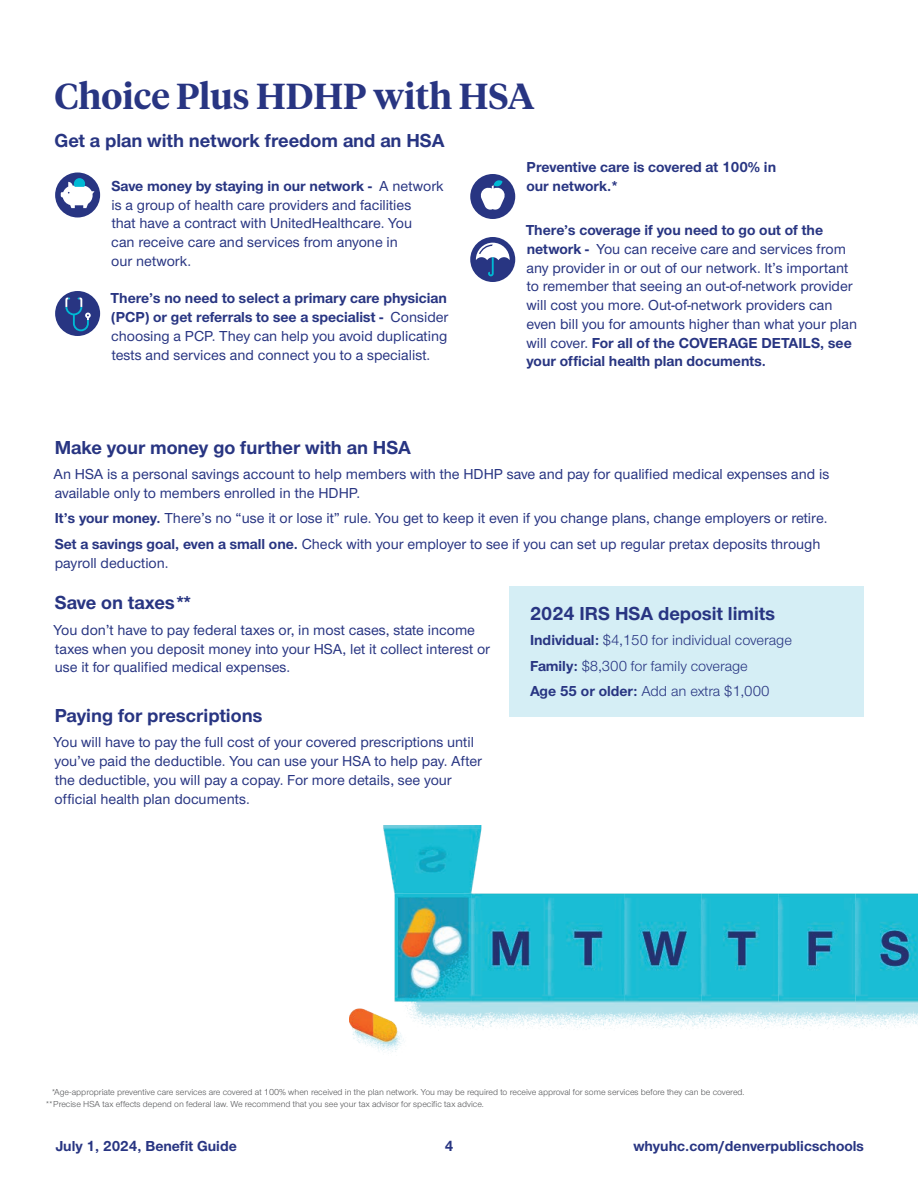
<style>
.page{position:relative;width:918px;height:1188px;background:#fff}
.page>*{position:absolute;margin:0;border:0;box-sizing:border-box;transform-origin:0 0}
.t1{font:600 36px "UHC Serif Headline";color:#283582}
.t2{font:700 19.5px "UHC Sans";color:#283582}
.t3{font:500 15px/18.8px "UHC Sans";color:#283582}
.t4{font:700 15px/18.8px "UHC Sans";color:#283582}
.t5{font:15px "UHC Sans";color:#283582}
.t6{font:9px/11.9px "UHC Sans";color:#57585a}
.s1{font-weight:700}
</style>
<div class="page">
<div style="left:470px;top:174px;width:45px;height:45px;background:#283582;border-radius:50%"></div>
<svg style="left:480px;top:180px;width:25px;height:30px"></svg>
<div style="left:55px;top:173px;width:45px;height:45px;background:#283582;border-radius:50%"></div>
<svg style="left:61px;top:178px;width:33px;height:30px"></svg>
<div style="left:55px;top:291px;width:45px;height:45px;background:#283582;border-radius:50%"></div>
<svg style="left:65px;top:298px;width:26px;height:33px"></svg>
<div style="left:470px;top:237px;width:45px;height:45px;background:#283582;border-radius:50%"></div>
<svg style="left:476px;top:243px;width:34px;height:33px"></svg>
<div style="left:510px;top:586px;width:354px;height:130px;background:#d5eef5"></div>
<img style="left:350px;top:826px;width:568px;height:226px">
<h2 class="t1" style="left:54px;top:72px;width:482px">Choice Plus HDHP with HSA</h2>
<h3 class="t2" style="left:54px;top:127px;width:392px">Get a plan with network freedom and an HSA</h3>
<p class="t3" style="left:111px;top:176px;width:334px"><span class="s1">Save money by staying in our network ‑</span> A network is a group of health care providers and facilities<br>that have a contract with UnitedHealthcare. You<br>can receive care and services from anyone in<br>our network.</p>
<p class="t3" style="left:111px;top:288px;width:339px;text-align:justify"><span class="s1">There’s no need to select a primary care physician (PCP) or get referrals to see a specialist ‑</span> Consider choosing a PCP. They can help you avoid duplicating tests and services and connect you to a specialist.</p>
<p class="t4" style="left:526px;top:157px;width:251px">Preventive care is covered at 100% in our network.*</p>
<p class="t3" style="left:526px;top:220px;width:333px"><span class="s1">There’s coverage if you need to go out of the network ‑</span> You can receive care and services from any provider in or out of our network. It’s important to remember that seeing an out-of-network provider will cost you more. Out-of-network providers can even bill you for amounts higher than what your plan will cover. <span class="s1">For all of the COVERAGE DETAILS, see your official health plan documents.</span></p>
<h3 class="t2" style="left:55px;top:434px;width:358px">Make your money go further with an HSA</h3>
<p class="t3" style="left:54px;top:464px;width:777px">An HSA is a personal savings account to help members with the HDHP save and pay for qualified medical expenses and is available only to members enrolled in the HDHP.</p>
<p class="t3" style="left:55px;top:508px;width:774px"><span class="s1">It’s your money.</span> There’s no “use it or lose it” rule. You get to keep it even if you change plans, change employers or retire.</p>
<p class="t3" style="left:55px;top:534px;width:767px"><span class="s1">Set a savings goal, even a small one.</span> Check with your employer to see if you can set up regular pretax deposits through payroll deduction.</p>
<h3 class="t2" style="left:55px;top:590px;width:139px">Save on taxes**</h3>
<p class="t3" style="left:54px;top:620px;width:438px">You don’t have to pay federal taxes or, in most cases, state income taxes when you deposit money into your HSA, let it collect interest or use it for qualified medical expenses.</p>
<h3 class="t2" style="left:55px;top:702px;width:209px">Paying for prescriptions</h3>
<p class="t3" style="left:54px;top:732px;width:430px">You will have to pay the full cost of your covered prescriptions until you’ve paid the deductible. You can use your HSA to help pay. After the deductible, you will pay a copay. For more details, see your official health plan documents.</p>
<h3 class="t2" style="left:530px;top:600px;width:247px">2024 IRS HSA deposit limits</h3>
<p class="t5" style="left:530px;top:630px;width:264px"><span class="s1">Individual:</span> $4,150 for individual coverage</p>
<p class="t5" style="left:530px;top:656px;width:219px"><span class="s1">Family:</span> $8,300 for family coverage</p>
<p class="t5" style="left:530px;top:681px;width:241px"><span class="s1">Age 55 or older:</span> Add an extra $1,000</p>
<p class="t6" style="left:45px;top:1086px;width:701px;text-indent:6px">*Age-appropriate preventive care services are covered at 100% when received in the plan network. You may be required to receive approval for some services before they can be covered. ** Precise HSA tax effects depend on federal law. We recommend that you see your tax advisor for specific tax advice.</p>
<p class="t4" style="left:56px;top:1136px;width:183px">July 1, 2024, Benefit Guide</p>
<p class="t4" style="left:445px;top:1136px;width:10px">4</p>
<p class="t4" style="left:633px;top:1136px;width:232px">whyuhc.com/denverpublicschools</p>
</div>
